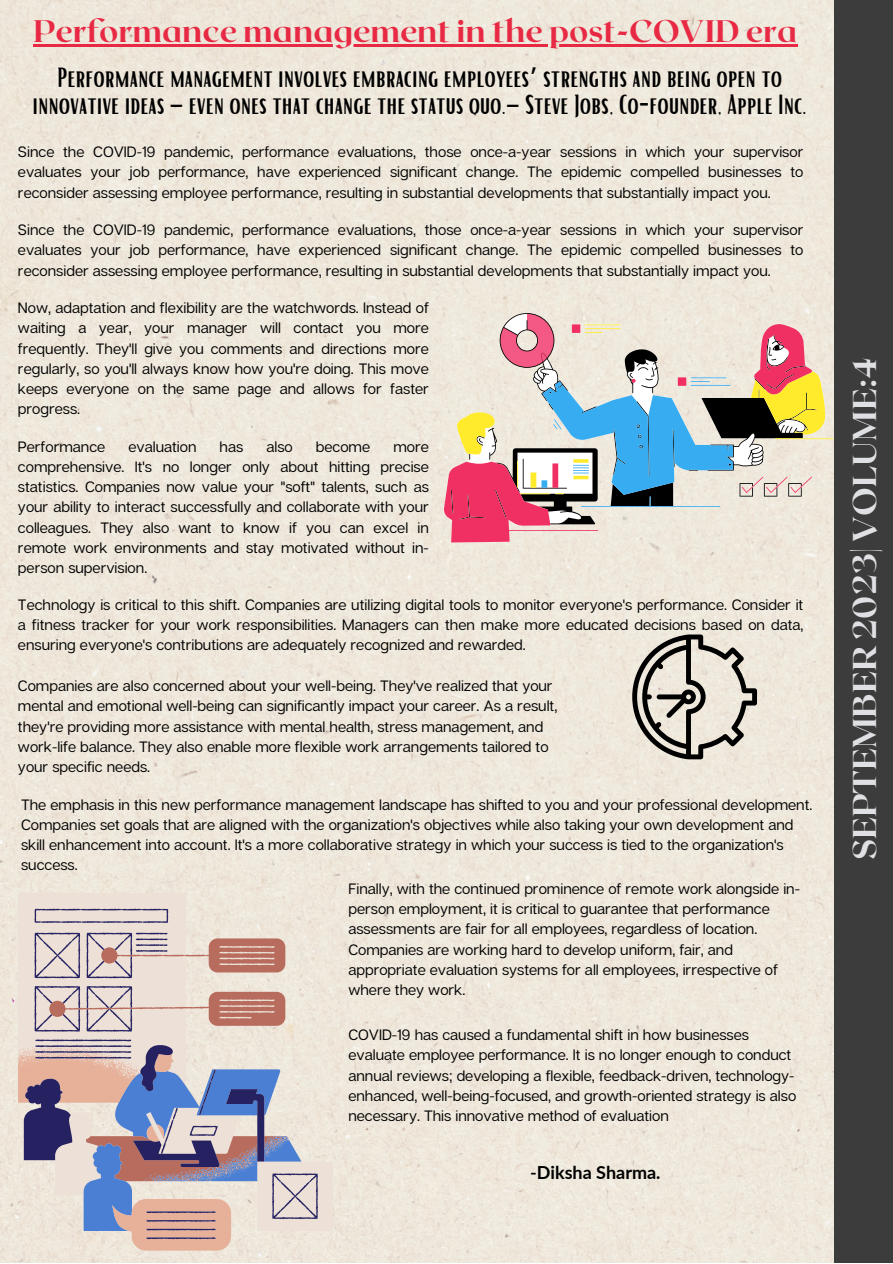
<style>
.page{position:relative;width:893px;height:1264px;background:#fff}
.page>*{position:absolute;margin:0;border:0;box-sizing:border-box;transform-origin:0 0}
.t1{font:800 33px "Roxborough CF";color:#dfe0e3}
.t2{font:800 31.05px "Roxborough CF";color:#e82944}
.t3{font:27px/27px "Bright";color:#000;text-align:center}
.t4{font:700 18px "Lato";color:#000}
.t5{font:15px/20.2px "Articulat CF";color:#000;text-align:justify}
.s1{font-family:"Noto Sans Gurmukhi"}
</style>
<div class="page">
<div style="left:0;top:0;width:833px;height:1262px;background:#efe8db"></div>
<div style="left:833px;top:0;width:59px;height:1262px;background:#3d3c3c"></div>
<svg style="left:812px;top:324px;width:21px;height:170px;background:#f1e8bc"></svg>
<svg style="left:443px;top:324px;width:369px;height:218px;background:#c5bbba"></svg>
<svg style="left:499px;top:313px;width:55px;height:55px;background:#df91a1"></svg>
<svg style="left:632px;top:634px;width:125px;height:125px;background:#b3aea5"></svg>
<div style="left:18px;top:893px;width:315px;height:357px;background:#ede4d8"></div>
<svg style="left:18px;top:1043px;width:283px;height:207px;background:#ebd5c6"></svg>
<svg style="left:24px;top:908px;width:294px;height:331px;background:#c4b8bc"></svg>
<hr style="left:33px;top:44px;width:764px;height:2px;background:#e82944">
<p class="t2" style="left:33px;top:11px;width:765px">Performance management in the post-COVID era</p>
<p class="t3" style="left:32px;top:63px;width:775px">Performance management involves embracing employees<span class="s1">’</span> strengths and being open to innovative ideas <span class="s1">–</span> even ones that change the status quo.<span class="s1">–</span> Steve Jobs, Co-founder, Apple Inc.</p>
<p class="t5" style="left:18px;top:141px;width:786px">Since the COVID-19 pandemic, performance evaluations, those once-a-year sessions in which your supervisor evaluates your job performance, have experienced significant change. The epidemic compelled businesses to reconsider assessing employee performance, resulting in substantial developments that substantially impact you.</p>
<p class="t5" style="left:18px;top:219px;width:786px">Since the COVID-19 pandemic, performance evaluations, those once-a-year sessions in which your supervisor evaluates your job performance, have experienced significant change. The epidemic compelled businesses to reconsider assessing employee performance, resulting in substantial developments that substantially impact you.</p>
<p class="t5" style="left:18px;top:297px;width:412px">Now, adaptation and flexibility are the watchwords. Instead of waiting a year, your manager will contact you more frequently. They'll give you comments and directions more regularly, so you'll always know how you're doing. This move keeps everyone on the same page and allows for faster progress.</p>
<p class="t5" style="left:18px;top:436px;width:89px">Performance</p>
<p class="t5" style="left:128px;top:436px;width:70px">evaluation</p>
<p class="t5" style="left:220px;top:436px;width:25px">has</p>
<p class="t5" style="left:266px;top:436px;width:28px">also</p>
<p class="t5" style="left:316px;top:436px;width:56px">become</p>
<p class="t5" style="left:18px;top:436px;width:412px;text-indent:375px">more comprehensive. It's no longer only about hitting precise statistics. Companies now value your "soft" talents, such as your ability to interact successfully and collaborate with your colleagues. They also want to know if you can excel in remote work environments and stay motivated without in&shy;person supervision.</p>
<p class="t5" style="left:18px;top:594px;width:786px">Technology is critical to this shift. Companies are utilizing digital tools to monitor everyone's performance. Consider it a fitness tracker for your work responsibilities. Managers can then make more educated decisions based on data, ensuring everyone's contributions are adequately recognized and rewarded.</p>
<p class="t5" style="left:18px;top:675px;width:540px;text-align:left">Companies are also concerned about your well-being. They've realized that your mental and emotional well-being can significantly impact your career. As a result, they're providing more assistance with mental health, stress management, and work-life balance. They also enable more flexible work arrangements tailored to your specific needs.</p>
<p class="t5" style="left:21px;top:793px;width:792px;text-align:left">The emphasis in this new performance management landscape has shifted to you and your professional development.<br>Companies set goals that are aligned with the organization's objectives while also taking your own development and skill enhancement into account. It's a more collaborative strategy in which your success is tied to the organization's success.</p>
<p class="t5" style="left:348px;top:878px;width:453px;text-align:left">Finally, with the continued prominence of remote work alongside in&shy;person employment, it is critical to guarantee that performance assessments are fair for all employees, regardless of location.<br>Companies are working hard to develop uniform, fair, and appropriate evaluation systems for all employees, irrespective of where they work.</p>
<p class="t5" style="left:348px;top:1024px;width:449px;text-align:left">COVID-19 has caused a fundamental shift in how businesses evaluate employee performance. It is no longer enough to conduct annual reviews; developing a flexible, feedback-driven, technology&shy;enhanced, well-being-focused, and growth-oriented strategy is also necessary. This innovative method of evaluation</p>
<p class="t4" style="left:530px;top:1160px;width:132px">-Diksha Sharma.</p>
<p class="t1" style="left:843px;top:860px;width:504px;rotate:-90deg">SEPTEMBER 2023| VOLUME:4</p>
</div>
